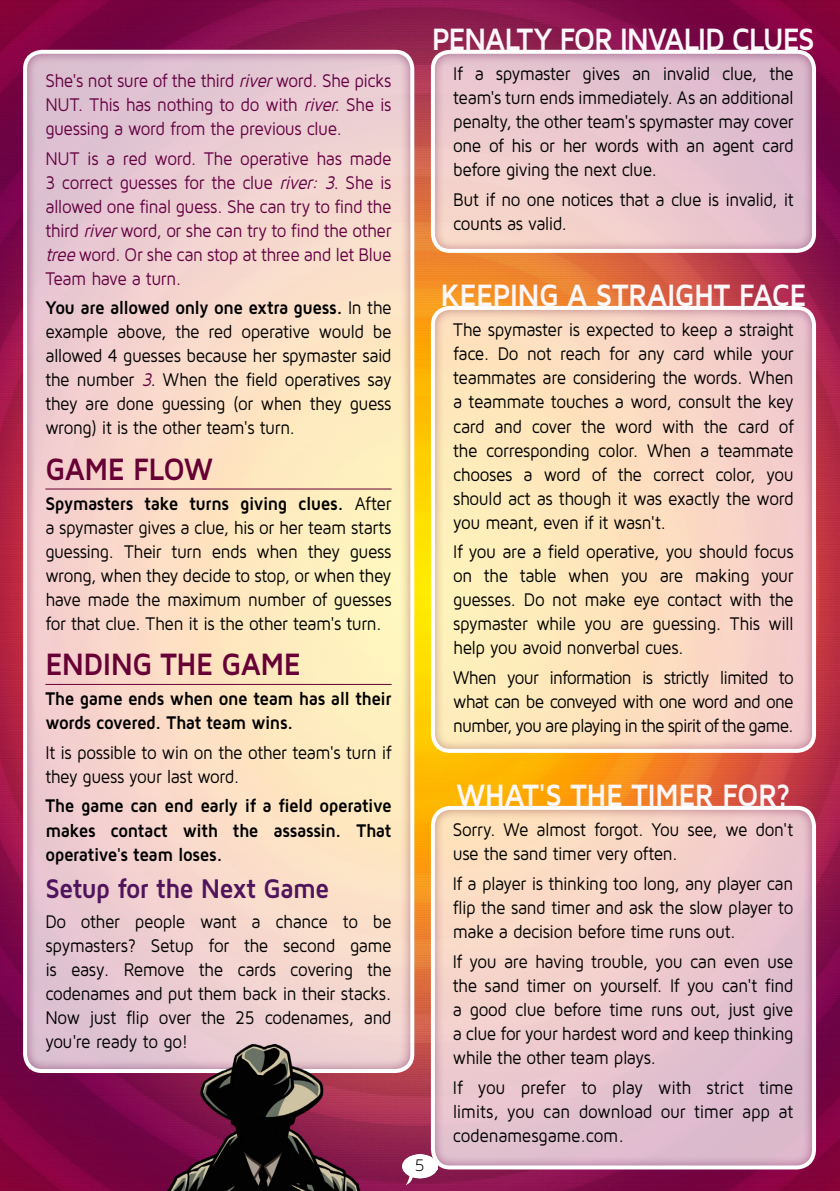
<style>
.page{position:relative;width:840px;height:1191px;background:#fff}
.page>*{position:absolute;margin:0;border:0;box-sizing:border-box;transform-origin:0 0}
.t1{font:700 32px "Maven Pro";letter-spacing:-.025em;color:#fef7fa;scale:.9 1}
.t2{font:700 32px "Maven Pro";letter-spacing:-.045em;color:#fef7fa;scale:.9 1}
.t3{font:700 32px "Maven Pro";letter-spacing:-.02em;color:#670034;scale:.9 1}
.t4{font:700 28px "Maven Pro";letter-spacing:-.035em;color:#50145c;scale:.9 1}
.t5{font:19px/24px "Maven Pro";letter-spacing:-.03em;color:#000;text-align:justify;scale:.9 1}
.t6{font:19px/24px "Maven Pro";letter-spacing:-.03em;color:#640243;text-align:justify;scale:.9 1}
.t7{font:700 19px/24px "Maven Pro";letter-spacing:-.025em;color:#000;scale:.9 1}
.t8{font:18px "Maven Pro Light 300";color:#000}
.s1{font-style:italic}
.s2{font-weight:700}
.s3{font-style:italic;color:#640243}
</style>
<div class="page">
<img style="left:0;top:0;width:839px;height:1191px">
<div style="left:22px;top:50px;width:394px;height:1023px;background:#5e0a4f;opacity:.75"></div>
<div style="left:23px;top:50px;width:391px;height:1023px;border:4px solid #fff;border-radius:17px"></div>
<div style="left:428px;top:304px;width:389px;height:451px;background:#5e0a4f;opacity:.75"></div>
<div style="left:430px;top:306px;width:385px;height:447px;border:4px solid #fff;border-radius:17px"></div>
<div style="left:428px;top:48px;width:389px;height:207px;background:#5e0a4f;opacity:.75"></div>
<div style="left:430px;top:50px;width:385px;height:203px;border:4px solid #fff;border-radius:17px"></div>
<div style="left:428px;top:804px;width:389px;height:367px;background:#5e0a4f;opacity:.75"></div>
<div style="left:430px;top:806px;width:385px;height:363px;border:4px solid #fff;border-radius:18px"></div>
<img style="left:403px;top:1154px;width:34px;height:30px">
<hr style="left:45px;top:488px;width:346px;height:1px;background:#670034">
<hr style="left:45px;top:684px;width:346px;height:1px;background:#670034">
<img style="left:137px;top:1029px;width:259px;height:162px">
<p class="t6" style="left:45px;top:68px;width:386px">She's not sure of the third <span class="s1">river</span>word. She picks NUT. This has nothing to do with <span class="s1">river</span>. She is guessing a word from the previous clue.</p>
<p class="t6" style="left:45px;top:145px;width:386px">NUT is a red word. The operative has made 3 correct guesses for the clue <span class="s1">river: 3</span>. She is allowed one final guess. She can try to find the third <span class="s1">river</span>word, or she can try to find the other <span class="s1">tree</span>word. Or she can stop at three and let Blue Team have a turn.</p>
<p class="t5" style="left:45px;top:295px;width:386px"><span class="s2">You are allowed only one extra guess.</span> In the example above, the red operative would be allowed 4 guesses because her spymaster said the number <span class="s3">3</span>. When the field operatives say they are done guessing (or when they guess wrong) it is the other team's turn.</p>
<h1 class="t3" style="left:45px;top:449px;width:187px">GAME FLOW</h1>
<p class="t5" style="left:45px;top:490px;width:386px"><span class="s2">Spymasters take turns giving clues.</span> After a spymaster gives a clue, his or her team starts guessing. Their turn ends when they guess wrong, when they decide to stop, or when they have made the maximum number of guesses for that clue. Then it is the other team's turn.</p>
<h1 class="t3" style="left:45px;top:644px;width:285px">ENDING THE GAME</h1>
<p class="t7" style="left:45px;top:686px;width:386px">The game ends when one team has all their words covered. That team wins.</p>
<p class="t5" style="left:45px;top:739px;width:386px">It is possible to win on the other team's turn if they guess your last word.</p>
<p class="t7" style="left:45px;top:793px;width:386px;text-align:justify">The game can end early if a field operative makes contact with the assassin. That operative's team loses.</p>
<h2 class="t4" style="left:45px;top:871px;width:316px">Setup for the Next Game</h2>
<p class="t5" style="left:45px;top:908px;width:386px">Do other people want a chance to be spymasters? Setup for the second game is easy. Remove the cards covering the codenames and put them back in their stacks.<br>Now just flip over the 25 codenames, and you're ready to go!</p>
<h1 class="t2" style="left:431px;top:19px;width:427px">PENALTY FOR INVALID CLUES</h1>
<p class="t5" style="left:453px;top:61px;width:379px">If a spymaster gives an invalid clue, the team's turn ends immediately. As an additional penalty, the other team's spymaster may cover one of his or her words with an agent card before giving the next clue.</p>
<p class="t5" style="left:453px;top:187px;width:380px">But if no one notices that a clue is invalid, it counts as valid.</p>
<h1 class="t1" style="left:440px;top:275px;width:408px">KEEPING A STRAIGHT FACE</h1>
<p class="t5" style="left:453px;top:317px;width:380px">The spymaster is expected to keep a straight face. Do not reach for any card while your teammates are considering the words. When a teammate touches a word, consult the key card and cover the word with the card of the corresponding color. When a teammate chooses a word of the correct color, you should act as though it was exactly the word you meant, even if it wasn't.</p>
<p class="t5" style="left:453px;top:539px;width:379px">If you are a field operative, you should focus on the table when you are making your guesses. Do not make eye contact with the spymaster while you are guessing. This will help you avoid nonverbal cues.</p>
<p class="t5" style="left:453px;top:664px;width:379px">When your information is strictly limited to what can be conveyed with one word and one number, you are playing in the spirit of the game.</p>
<p class="t8" style="left:415px;top:1155px;width:12px">5</p>
<h1 class="t1" style="left:456px;top:774px;width:372px">WHAT'S THE TIMER FOR?</h1>
<p class="t5" style="left:452px;top:817px;width:379px">Sorry. We almost forgot. You see, we don't use the sand timer very often.</p>
<p class="t5" style="left:452px;top:871px;width:379px">If a player is thinking too long, any player can flip the sand timer and ask the slow player to make a decision before time runs out.</p>
<p class="t5" style="left:452px;top:948px;width:379px">If you are having trouble, you can even use the sand timer on yourself. If you can't find a good clue before time runs out, just give a clue for your hardest word and keep thinking while the other team plays.</p>
<p class="t5" style="left:452px;top:1074px;width:379px">If you prefer to play with strict time limits, you can download our timer app at codenamesgame.com.</p>
</div>
